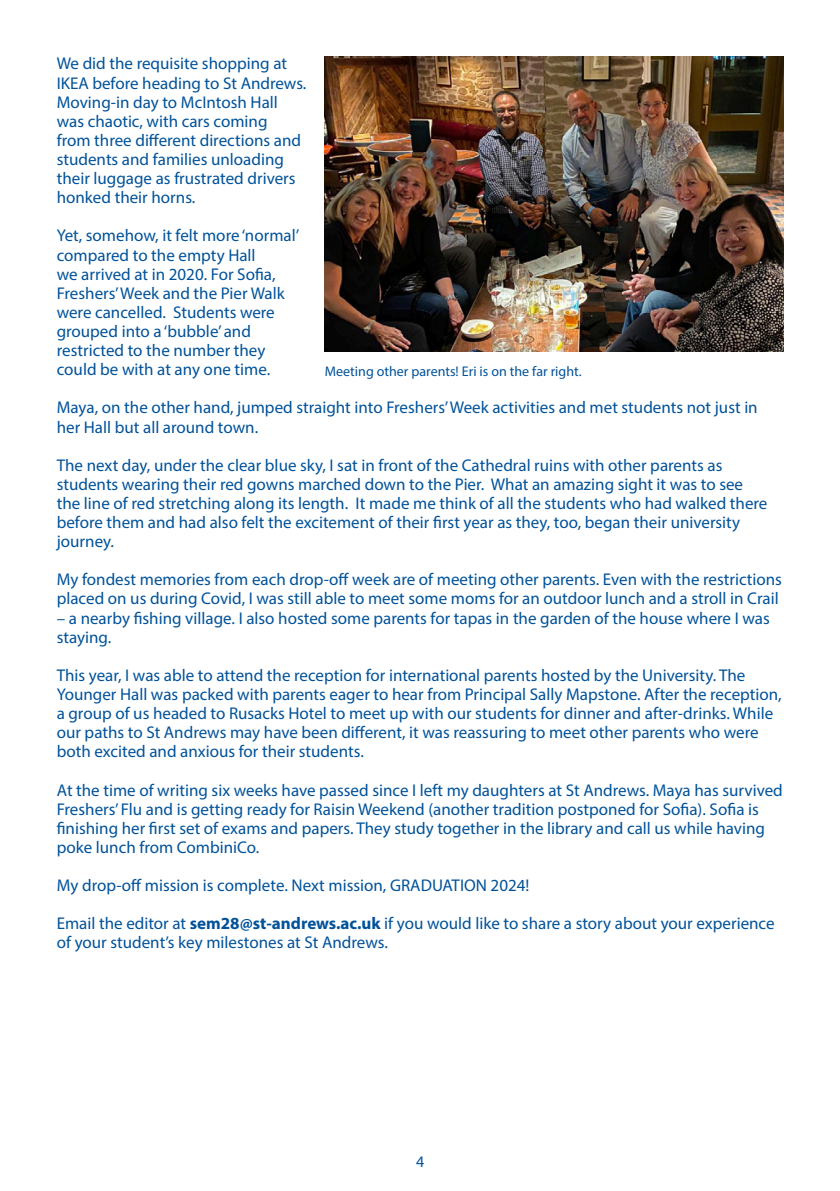
<style>
.page{position:relative;width:840px;height:1191px;background:#fff}
.page>*{position:absolute;margin:0;border:0;box-sizing:border-box;transform-origin:0 0}
.Body_of_text{font:17px/19px "Myriad Pro";color:#01529a}
.t1{font:16px "Myriad Pro";color:#01529a}
.t2{font:14px "Myriad Pro";color:#01529a}
.s1{font-weight:700}
</style>
<div class="page">
<img style="left:325px;top:57px;width:457px;height:294px">
<p class="Body_of_text" style="left:57px;top:54px;width:251px">We did the requisite shopping at<br>IKEA before heading to St Andrews.<br>Moving-in day to McIntosh Hall was chaotic, with cars coming<br>from three different directions and students and families unloading their luggage as frustrated drivers honked their horns.</p>
<p class="Body_of_text" style="left:57px;top:226px;width:244px">Yet, somehow, it felt more ‘normal’ compared to the empty Hall<br>we arrived at in 2020. For Sofia,<br>Freshers’ Week and the Pier Walk were cancelled. Students were grouped into a ‘bubble’ and restricted to the number they could be with at any one time.</p>
<p class="Body_of_text" style="left:57px;top:398px;width:702px">Maya, on the other hand, jumped straight into Freshers’ Week activities and met students not just in her Hall but all around town.</p>
<p class="Body_of_text" style="left:57px;top:455px;width:711px">The next day, under the clear blue sky, I sat in front of the Cathedral ruins with other parents as students wearing their red gowns marched down to the Pier. What an amazing sight it was to see the line of red stretching along its length. It made me think of all the students who had walked there before them and had also felt the excitement of their first year as they, too, began their university journey.</p>
<p class="Body_of_text" style="left:57px;top:570px;width:726px">My fondest memories from each drop-off week are of meeting other parents. Even with the restrictions placed on us during Covid, I was still able to meet some moms for an outdoor lunch and a stroll in Crail</p>
<p class="Body_of_text" style="left:57px;top:608px;width:714px">– a nearby fishing village. I also hosted some parents for tapas in the garden of the house where I was staying.</p>
<p class="Body_of_text" style="left:57px;top:665px;width:726px">This year, I was able to attend the reception for international parents hosted by the University. The Younger Hall was packed with parents eager to hear from Principal Sally Mapstone. After the reception, a group of us headed to Rusacks Hotel to meet up with our students for dinner and after-drinks. While our paths to St Andrews may have been different, it was reassuring to meet other parents who were both excited and anxious for their students.</p>
<p class="Body_of_text" style="left:57px;top:780px;width:727px">At the time of writing six weeks have passed since I left my daughters at St Andrews. Maya has survived Freshers’ Flu and is getting ready for Raisin Weekend (another tradition postponed for Sofia). Sofia is finishing her first set of exams and papers. They study together in the library and call us while having poke lunch from CombiniCo.</p>
<p class="Body_of_text" style="left:57px;top:875px;width:474px">My drop-off mission is complete. Next mission, GRADUATION 2024!</p>
<p class="Body_of_text" style="left:57px;top:913px;width:719px">Email the editor at <span class="s1">sem28@st-andrews.ac.uk</span> if you would like to share a story about your experience of your student’s key milestones at St Andrews.</p>
<p class="t2" style="left:325px;top:363px;width:258px">Meeting other parents! Eri is on the far right.</p>
<p class="t1" style="left:416px;top:1151px;width:10px">4</p>
</div>
